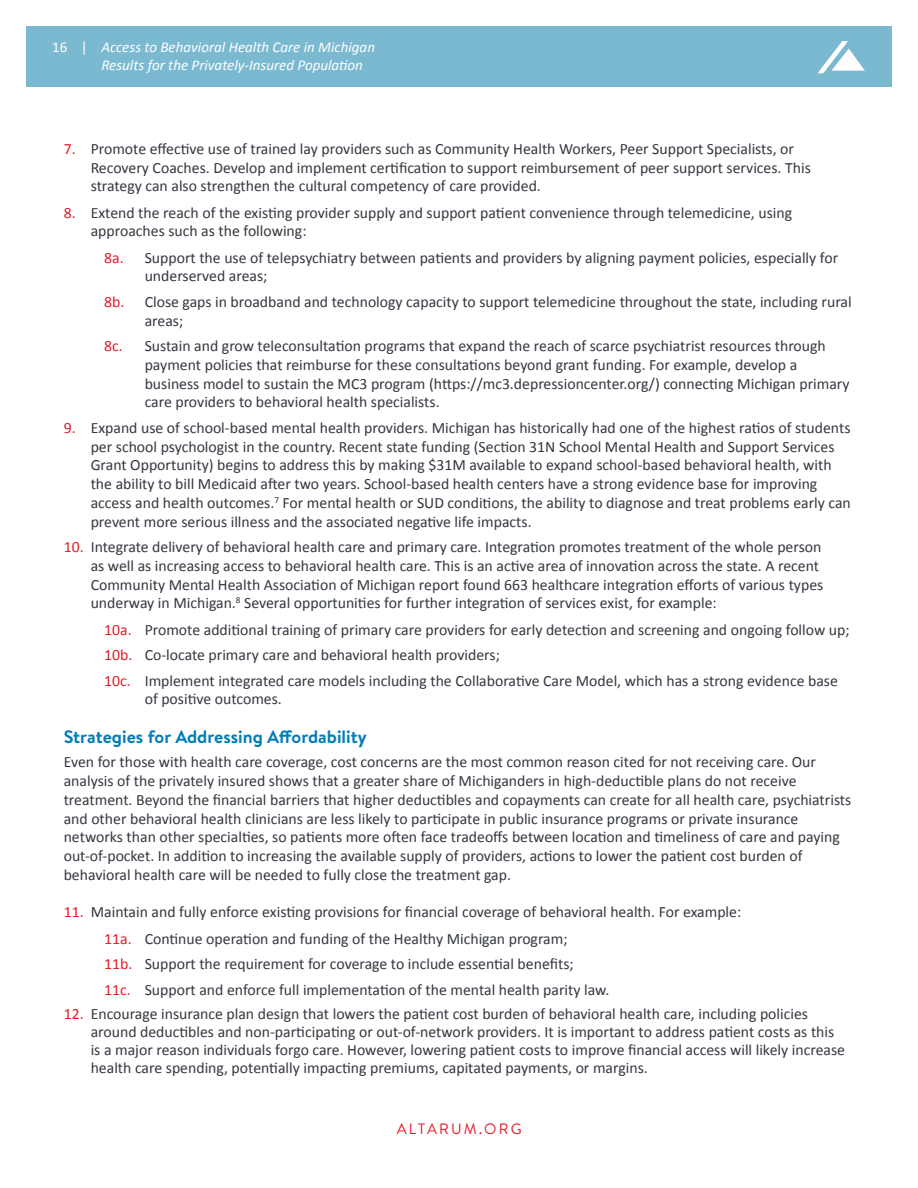
<style>
.page{position:relative;width:918px;height:1188px;background:#fff}
.page>*{position:absolute;margin:0;border:0;box-sizing:border-box;transform-origin:0 0}
.Heading_2_1{font:700 18px "Brandon Text";color:#007db5}
.Paragraph{font:15.75px/18.8px "Calibri";color:#333740}
.Heading_3{font:italic 15px/18px "Calibri";color:#fff}
.t1{font:15px "Brandon Text";letter-spacing:.145em;color:#e11d29}
.s1{font-style:normal}
.s2{color:#e11d29}
</style>
<div class="page">
<div style="left:27px;top:26px;width:865px;height:61px;background:#7bb9d1"></div>
<svg style="left:818px;top:41px;width:47px;height:32px"></svg>
<p class="Heading_3" style="left:101px;top:38px;width:275px;text-indent:-49px"><span class="s1">16 |</span> Access to Behavioral Health Care in Michigan<br>Results for the Privately-Insured Population</p>
<p class="Heading_3" style="left:55px;top:51px;width:414px"><span class="s1">16 |</span> Assessment of Access to Behavioral Health Care in Michigan</p>
<p class="Paragraph" style="left:91px;top:139px;width:722px;text-indent:-27px"><span class="s2">7.</span> Promote effective use of trained lay providers such as Community Health Workers, Peer Support Specialists, or<br>Recovery Coaches. Develop and implement certification to support reimbursement of peer support services. This strategy can also strengthen the cultural competency of care provided.</p>
<p class="Paragraph" style="left:91px;top:203px;width:703px;text-indent:-27px"><span class="s2">8.</span> Extend the reach of the existing provider supply and support patient convenience through telemedicine, using approaches such as the following:</p>
<p class="Paragraph" style="left:145px;top:248px;width:695px;text-indent:-40px"><span class="s2">8a.</span> Support the use of telepsychiatry between patients and providers by aligning payment policies, especially for underserved areas;</p>
<p class="Paragraph" style="left:145px;top:292px;width:708px;text-indent:-40px"><span class="s2">8b.</span> Close gaps in broadband and technology capacity to support telemedicine throughout the state, including rural areas;</p>
<p class="Paragraph" style="left:145px;top:337px;width:706px;text-indent:-40px"><span class="s2">8c.</span> Sustain and grow teleconsultation programs that expand the reach of scarce psychiatrist resources through payment policies that reimburse for these consultations beyond grant funding. For example, develop a business model to sustain the MC3 program (https://mc3.depressioncenter.org/) connecting Michigan primary care providers to behavioral health specialists.</p>
<p class="Paragraph" style="left:91px;top:418px;width:762px;text-indent:-27px"><span class="s2">9.</span> Expand use of school-based mental health providers. Michigan has historically had one of the highest ratios of students per school psychologist in the country. Recent state funding (Section 31N School Mental Health and Support Services Grant Opportunity) begins to address this by making $31M available to expand school-based behavioral health, with the ability to bill Medicaid after two years. School-based health centers have a strong evidence base for improving access and health outcomes.<sup>7</sup> For mental health or SUD conditions, the ability to diagnose and treat problems early can prevent more serious illness and the associated negative life impacts.</p>
<p class="Paragraph" style="left:91px;top:538px;width:734px;text-indent:-27px"><span class="s2">10.</span> Integrate delivery of behavioral health care and primary care. Integration promotes treatment of the whole person as well as increasing access to behavioral health care. This is an active area of innovation across the state. A recent Community Mental Health Association of Michigan report found 663 healthcare integration efforts of various types underway in Michigan.<sup>8</sup> Several opportunities for further integration of services exist, for example:</p>
<p class="Paragraph" style="left:104px;top:620px;width:747px"><span class="s2">10a.</span> Promote additional training of primary care providers for early detection and screening and ongoing follow up;</p>
<p class="Paragraph" style="left:104px;top:646px;width:397px"><span class="s2">10b.</span> Co-locate primary care and behavioral health providers;</p>
<p class="Paragraph" style="left:145px;top:671px;width:695px;text-indent:-40px"><span class="s2">10c.</span> Implement integrated care models including the Collaborative Care Model, which has a strong evidence base of positive outcomes.</p>
<p class="Heading_2_1" style="left:64px;top:725px;width:305px">Strategies for Addressing Affordability</p>
<p class="Paragraph" style="left:64px;top:753px;width:789px">Even for those with health care coverage, cost concerns are the most common reason cited for not receiving care. Our analysis of the privately insured shows that a greater share of Michiganders in high-deductible plans do not receive treatment. Beyond the financial barriers that higher deductibles and copayments can create for all health care, psychiatrists and other behavioral health clinicians are less likely to participate in public insurance programs or private insurance networks than other specialties, so patients more often face tradeoffs between location and timeliness of care and paying out-of-pocket. In addition to increasing the available supply of providers, actions to lower the patient cost burden of behavioral health care will be needed to fully close the treatment gap.</p>
<p class="Paragraph" style="left:64px;top:903px;width:679px"><span class="s2">11.</span> Maintain and fully enforce existing provisions for financial coverage of behavioral health. For example:</p>
<p class="Paragraph" style="left:104px;top:929px;width:465px"><span class="s2">11a.</span> Continue operation and funding of the Healthy Michigan program;</p>
<p class="Paragraph" style="left:104px;top:955px;width:471px"><span class="s2">11b.</span> Support the requirement for coverage to include essential benefits;</p>
<p class="Paragraph" style="left:104px;top:980px;width:507px"><span class="s2">11c.</span> Support and enforce full implementation of the mental health parity law.</p>
<p class="Paragraph" style="left:91px;top:1005px;width:756px;line-height:18px;text-indent:-27px"><span class="s2">12.</span> Encourage insurance plan design that lowers the patient cost burden of behavioral health care, including policies around deductibles and non-participating or out-of-network providers. It is important to address patient costs as this is a major reason individuals forgo care. However, lowering patient costs to improve financial access will likely increase health care spending, potentially impacting premiums, capitated payments, or margins.</p>
<p class="t1" style="left:397px;top:1119px;width:127px">ALTARUM.ORG</p>
</div>
